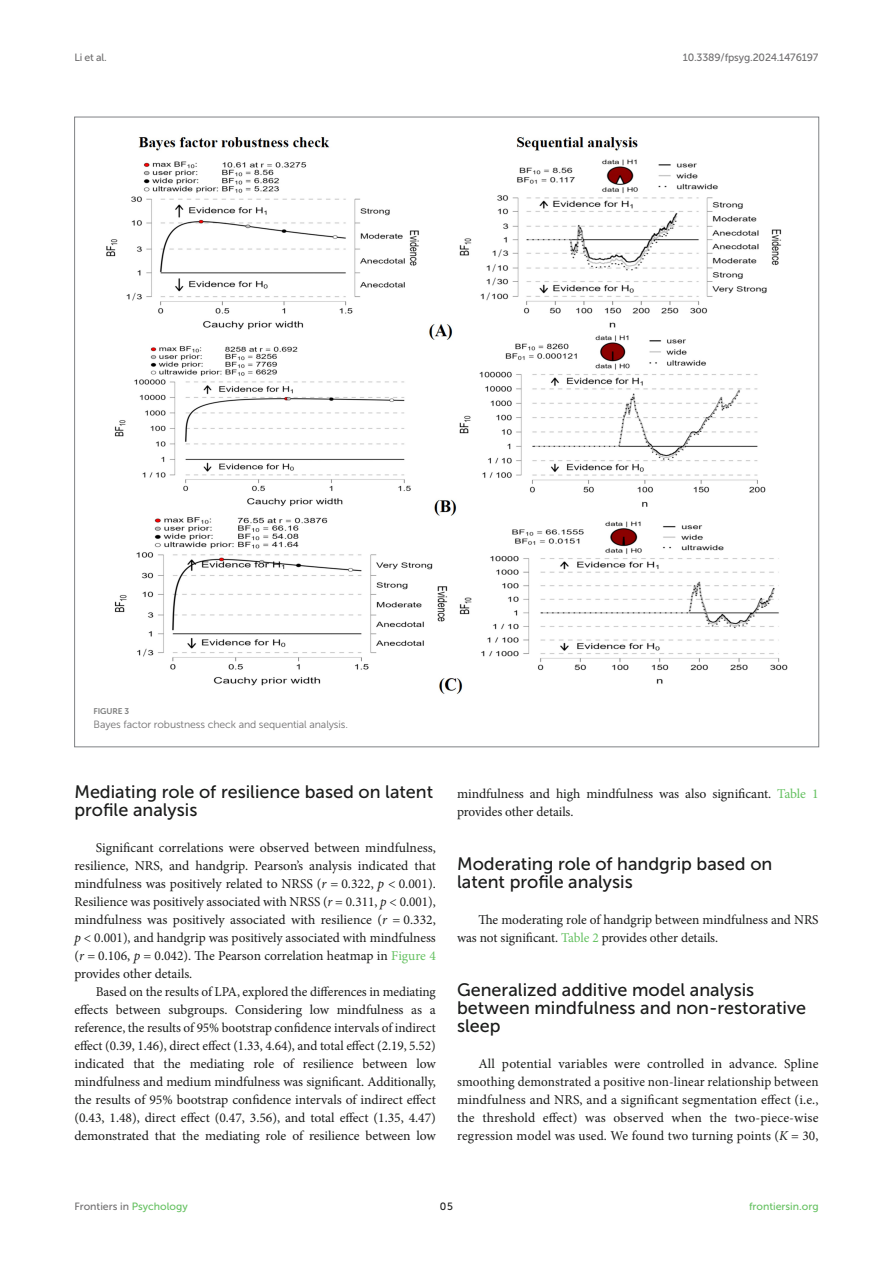
<style>
.page{position:relative;width:893px;height:1263px;background:#fff}
.page>*{position:absolute;margin:0;border:0;box-sizing:border-box;transform-origin:0 0}
.HEAD_2{font:18px/18px "Museo Sans 500";color:#1b1c1b}
.TEXT{font:13.5px/18px "Minion Pro";letter-spacing:-.005em;color:#1b1c1b;text-align:justify}
.t1{font:10.5px "Museo Sans 500";letter-spacing:-.015em;color:#706f70}
.FIG_LEG{font:10.5px "Museo Sans 300";letter-spacing:-.01em;color:#706f70}
.t2{font:10.5px "Museo Sans 500";color:#65c161}
.t3{font:10.5px "Museo Sans 500";color:#1b1c1b}
.FIG_HD{font:8.25px "Museo Sans 700";letter-spacing:-.01em;color:#7e7f7f}
.s1{font-style:italic}
.s2{color:#65c161}
</style>
<div class="page">
<img style="left:106px;top:137px;width:682px;height:557px">
<p class="t1" style="left:74px;top:51px;width:34px">Li et al.</p>
<p class="t1" style="left:683px;top:51px;width:137px">10.3389/fpsyg.2024.1476197</p>
<p class="FIG_HD" style="left:94px;top:707px;width:37px">FIGURE 3</p>
<p class="FIG_LEG" style="left:94px;top:719px;width:256px">Bayes factor robustness check and sequential analysis.</p>
<p class="HEAD_2" style="left:74px;top:783px;width:360px">Mediating role of resilience based on latent profile analysis</p>
<p class="TEXT" style="left:74px;top:839px;width:363px;text-indent:21px">Significant correlations were observed between mindfulness, resilience, NRS, and handgrip. Pearson’s analysis indicated that mindfulness was positively related to NRSS (<span class="s1">r</span> = 0.322, <span class="s1">p</span> &lt; 0.001).<br>Resilience was positively associated with NRSS (<span class="s1">r</span> = 0.311, <span class="s1">p</span> &lt; 0.001), mindfulness was positively associated with resilience (<span class="s1">r</span> = 0.332, <span class="s1">p</span> &lt; 0.001), and handgrip was positively associated with mindfulness (<span class="s1">r</span> = 0.106, <span class="s1">p</span> = 0.042). The Pearson correlation heatmap in <span class="s2">Figure 4 </span>provides other details.</p>
<p class="TEXT" style="left:74px;top:983px;width:363px;text-indent:21px">Based on the results of LPA, explored the differences in mediating effects between subgroups. Considering low mindfulness as a reference, the results of 95% bootstrap confidence intervals of indirect effect (0.39, 1.46), direct effect (1.33, 4.64), and total effect (2.19, 5.52) indicated that the mediating role of resilience between low mindfulness and medium mindfulness was significant. Additionally, the results of 95% bootstrap confidence intervals of indirect effect (0.43, 1.48), direct effect (0.47, 3.56), and total effect (1.35, 4.47) demonstrated that the mediating role of resilience between low</p>
<p class="TEXT" style="left:457px;top:785px;width:363px">mindfulness and high mindfulness was also significant. <span class="s2">Table 1 </span>provides other details.</p>
<p class="HEAD_2" style="left:457px;top:855px;width:317px">Moderating role of handgrip based on latent profile analysis</p>
<p class="TEXT" style="left:457px;top:911px;width:363px;text-indent:21px">The moderating role of handgrip between mindfulness and NRS was not significant. <span class="s2">Table 2</span> provides other details.</p>
<p class="HEAD_2" style="left:457px;top:981px;width:350px">Generalized additive model analysis between mindfulness and non-restorative sleep</p>
<p class="TEXT" style="left:457px;top:1055px;width:363px;text-indent:21px">All potential variables were controlled in advance. Spline smoothing demonstrated a positive non-linear relationship between mindfulness and NRS, and a significant segmentation effect (i.e., the threshold effect) was observed when the two-piece-wise regression model was used. We found two turning points (<span class="s1">K</span> = 30,</p>
<p class="t1" style="left:74px;top:1200px;width:115px">Frontiers in <span class="s2">Psychology</span></p>
<p class="t3" style="left:440px;top:1200px;width:14px">05</p>
<p class="t2" style="left:749px;top:1200px;width:71px">frontiersin.org</p>
</div>
